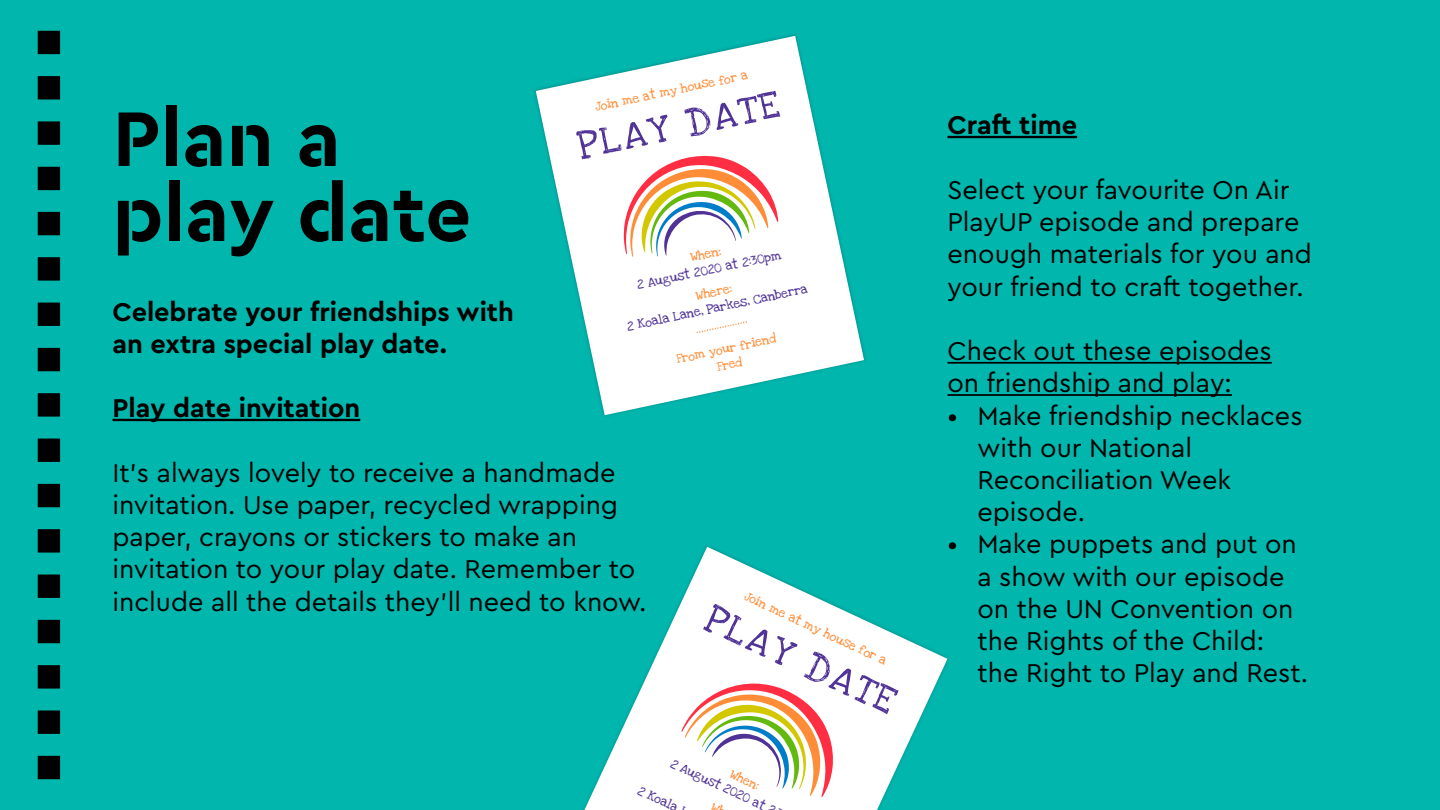
<style>
.page{position:relative;width:1440px;height:810px;background:#00b6ad}
.page>*{position:absolute;margin:0;border:0;box-sizing:border-box;transform-origin:0 0}
.t1{font:700 81px/75px "Cera Stencil";color:#000}
.t2{font:27px/32.2px "Cera";color:#000}
.t3{font:700 27px/32.2px "Cera";color:#000}
.t4{font:13.27px/15.9px "Love Ya Like A Sister";color:#ff8d37;text-align:center}
.t5{font:13.27px "Love Ya Like A Sister";color:#503296}
</style>
<div class="page">
<svg style="left:38px;top:31px;width:22px;height:748px"></svg>
<hr style="left:112px;top:419px;width:248px;height:2px;background:#000">
<hr style="left:948px;top:136px;width:129px;height:2px;background:#000">
<hr style="left:948px;top:362px;width:324px;height:2px;background:#000">
<hr style="left:948px;top:394px;width:284px;height:2px;background:#000">
<svg style="left:536px;top:36px;width:328px;height:379px;fill:#fff"></svg>
<svg style="left:576px;top:91px;width:204px;height:166px;background:#eee1dc"></svg>
<svg style="left:696px;top:321px;width:51px;height:12px"></svg>
<svg style="left:584px;top:547px;width:363px;height:263px"></svg>
<svg style="left:681px;top:604px;width:218px;height:193px;background:#e9e4e0"></svg>
<svg style="left:710px;top:803px;width:11px;height:7px"></svg>
<p class="t4" style="left:593px;top:99px;width:158px;rotate:-12deg">Join me at my house for a</p>
<h1 class="t1" style="left:112px;top:98px;width:360px">Plan a play date</h1>
<p class="t4" style="left:689px;top:250px;width:33px;rotate:-12deg">When:</p>
<p class="t5" style="left:636px;top:277px;width:149px;rotate:-12deg">2 August 2020 at 2:30pm</p>
<p class="t4" style="left:694px;top:288px;width:38px;rotate:-12deg">Where:</p>
<p class="t5" style="left:626px;top:319px;width:186px;rotate:-12deg">2 Koala Lane, Parkes, Canberra</p>
<p class="t3" style="left:112px;top:294px;width:403px">Celebrate your friendships with an extra special play date.</p>
<p class="t3" style="left:112px;top:391px;width:249px">Play date invitation</p>
<p class="t2" style="left:112px;top:455px;width:536px">It’s always lovely to receive a handmade invitation. Use paper, recycled wrapping paper, crayons or stickers to make an invitation to your play date. Remember to include all the details they’ll need to know.</p>
<p class="t4" style="left:675px;top:352px;width:103px;rotate:-12deg">From your friend<br>Fred</p>
<p class="t4" style="left:748px;top:588px;width:158px;rotate:25deg">Join me at my house for a</p>
<p class="t5" style="left:675px;top:756px;width:115px;rotate:25deg">2 August 2020 at 2</p>
<p class="t4" style="left:734px;top:766px;width:33px;rotate:25deg">When:</p>
<p class="t5" style="left:642px;top:783px;width:44px;rotate:25deg">2 Koala</p>
<p class="t3" style="left:948px;top:108px;width:131px">Craft time</p>
<p class="t2" style="left:948px;top:172px;width:366px">Select your favourite On Air<br>PlayUP episode and prepare enough materials for you and your friend to craft together.</p>
<p class="t2" style="left:948px;top:334px;width:326px">Check out these episodes on friendship and play:</p>
<p class="t2" style="left:977px;top:398px;width:327px;text-indent:-30px">• Make friendship necklaces with our National<br>Reconciliation Week episode.</p>
<p class="t2" style="left:977px;top:527px;width:332px;text-indent:-30px">• Make puppets and put on a show with our episode on the UN Convention on the Rights of the Child: the Right to Play and Rest.</p>
</div>
